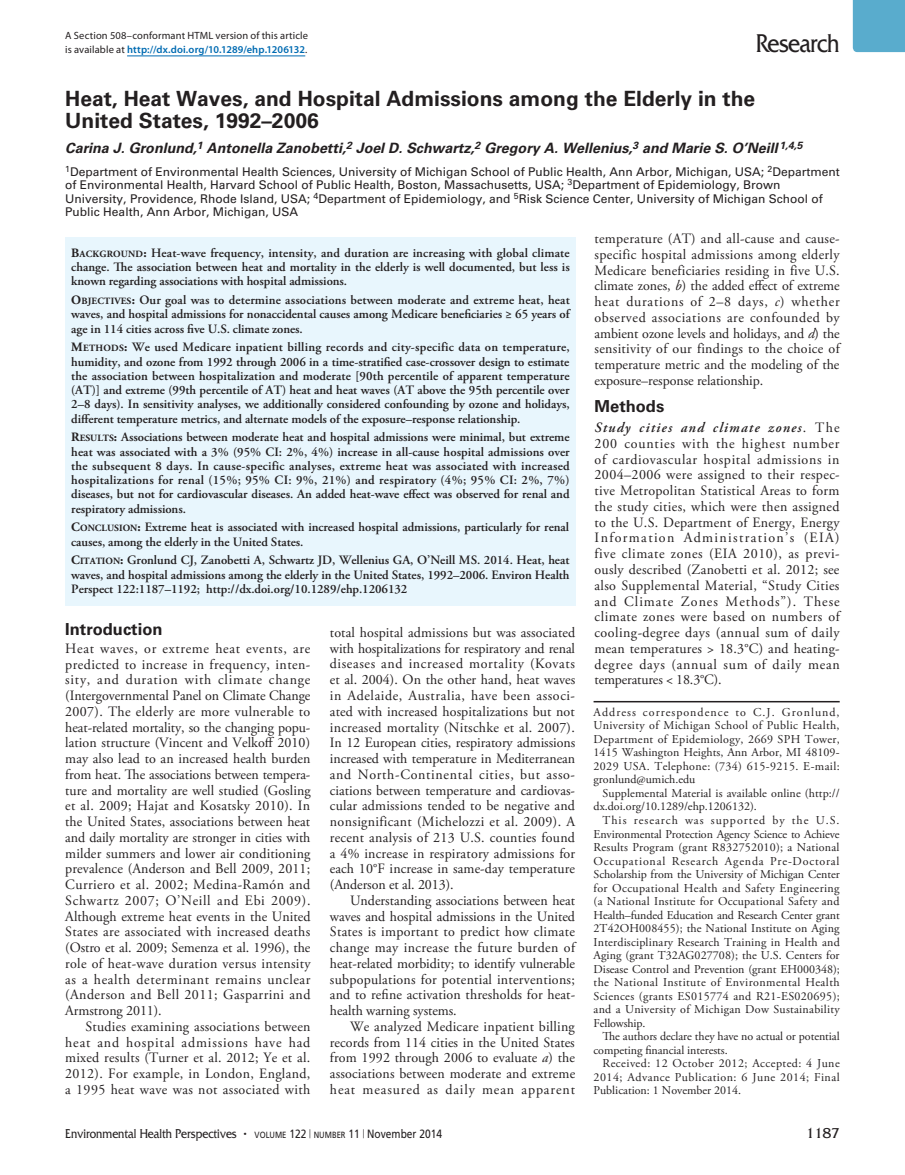
<style>
.page{position:relative;width:905px;height:1175px;background:#fff}
.page>*{position:absolute;margin:0;border:0;box-sizing:border-box;transform-origin:0 0}
.t1{font:27px "Friz Quadrata Std";letter-spacing:-.02em;color:#231f20;scale:.85 1}
.t2{font:700 21px/22.5px "Univers LT Std";color:#231f20}
.t3{font:700 16.5px "Univers LT Std";color:#231f20}
.t4{font:15px "Friz Quadrata Std";color:#231f20}
.t5{font:14.25px/15.8px "Adobe Garamond Pro";letter-spacing:.01em;color:#231f20;text-align:justify}
.t6{font:italic 700 14.25px "Univers LT Std";color:#231f20}
.t7{font:13.5px "Friz Quadrata Std";color:#231f20;scale:.85 1}
.t8{font:600 12.75px/14.2px "Adobe Garamond Pro";letter-spacing:-.005em;color:#231f20;text-align:justify}
.t9{font:12px/13.5px "Adobe Garamond Pro";color:#231f20;text-align:justify}
.t10{font:12px/13.5px "Univers LT Std";color:#231f20}
.t11{font:10.5px/13.5px "Myriad Pro";letter-spacing:.015em;color:#231f20}
.s1{font-weight:600;color:#006bb2}
.s2{font-weight:700}
.s3{font-weight:700;font-size:9.6px}
.s4{font-style:italic}
.s5{font-weight:600;font-style:italic}
.s6{font-size:12px}
.s7{font-family:"Frutiger LT Std";font-size:9px}
.s8{font-family:"Frutiger LT Std";font-size:12px}
.s9{font-family:"Frutiger LT Std";font-weight:300;font-size:9px}
</style>
<div class="page">
<div style="left:852px;top:0;width:52px;height:52px;background:#59accd"></div>
<hr style="left:127px;top:56px;width:178px;height:1px;background:#006bb2">
<hr style="left:593px;top:701px;width:246px;height:1px;background:#231f20">
<div style="left:65px;top:237px;width:510px;height:368px;background:#e8f6fd"></div>
<p class="t11" style="left:65px;top:29px;width:244px">A Section 508–conformant HTML version of this article is available at <span class="s1">http://dx.doi.org/10.1289/ehp.1206132</span>.</p>
<h1 class="t1" style="left:755px;top:28px;width:100px">Research</h1>
<h2 class="t2" style="left:65px;top:87px;width:691px">Heat, Heat Waves, and Hospital Admissions among the Elderly in the<br>United States, 1992–2006</h2>
<p class="t6" style="left:65px;top:140px;width:738px">Carina J. Gronlund,<sup>1</sup> Antonella Zanobetti,<sup>2</sup> Joel D. Schwartz,<sup>2</sup> Gregory A. Wellenius,<sup>3</sup> and Marie S. O’Neill <sup>1,4,5</sup></p>
<p class="t10" style="left:65px;top:165px;width:776px"><sup>1</sup>Department of Environmental Health Sciences, University of Michigan School of Public Health, Ann Arbor, Michigan, USA; <sup>2</sup>Department of Environmental Health, Harvard School of Public Health, Boston, Massachusetts, USA; <sup>3</sup>Department of Epidemiology, Brown University, Providence, Rhode Island, USA; <sup>4</sup>Department of Epidemiology, and <sup>5</sup>Risk Science Center, University of Michigan School of Public Health, Ann Arbor, Michigan, USA</p>
<p class="t8" style="left:71px;top:246px;width:500px"><span class="s2">B</span><span class="s3">ACKGROUND</span><span class="s2">:</span> Heat-wave frequency, intensity, and duration are increasing with global climate change. The association between heat and mortality in the elderly is well documented, but less is known regarding associations with hospital admissions.</p>
<p class="t8" style="left:71px;top:293px;width:500px"><span class="s2">O</span><span class="s3">BJECTIVES</span><span class="s2">:</span> Our goal was to determine associations between moderate and extreme heat, heat waves, and hospital admissions for nonaccidental causes among Medicare beneficiaries ≥ 65 years of age in 114 cities across five U.S. climate zones.</p>
<p class="t8" style="left:71px;top:340px;width:500px"><span class="s2">M</span><span class="s3">ETHODS</span><span class="s2">:</span> We used Medicare inpatient billing records and city-specific data on temperature, humidity, and ozone from 1992 through 2006 in a time-stratified case-crossover design to estimate the association between hospitalization and moderate [90th percentile of apparent temperature (AT)] and extreme (99th percentile of AT) heat and heat waves (AT above the 95th percentile over 2–8 days). In sensitivity analyses, we additionally considered confounding by ozone and holidays, different temperature metrics, and alternate models of the exposure–response relationship.</p>
<p class="t8" style="left:71px;top:430px;width:500px"><span class="s2">R</span><span class="s3">ESULTS</span><span class="s2">:</span> Associations between moderate heat and hospital admissions were minimal, but extreme heat was associated with a 3% (95% CI: 2%, 4%) increase in all-cause hospital admissions over the subsequent 8 days. In cause-specific analyses, extreme heat was associated with increased hospitalizations for renal (15%; 95% CI: 9%, 21%) and respiratory (4%; 95% CI: 2%, 7%) diseases, but not for cardiovascular diseases. An added heat-wave effect was observed for renal and respiratory admissions.</p>
<p class="t8" style="left:71px;top:520px;width:499px"><span class="s2">C</span><span class="s3">ONCLUSION</span><span class="s2">:</span> Extreme heat is associated with increased hospital admissions, particularly for renal causes, among the elderly in the United States.</p>
<p class="t8" style="left:71px;top:553px;width:500px"><span class="s2">C</span><span class="s3">ITATION</span><span class="s2">:</span> Gronlund CJ, Zanobetti A, Schwartz JD, Wellenius GA, O’Neill MS. 2014. Heat, heat waves, and hospital admissions among the elderly in the United States, 1992–2006. Environ Health Perspect 122:1187–1192; http://dx.doi.org/10.1289/ehp.1206132</p>
<p class="t5" style="left:594px;top:231px;width:247px">temperature (AT) and all-cause and cause&shy;specific hospital admissions among elderly Medicare beneficiaries residing in five U.S. climate zones, <span class="s4">b</span>) the added effect of extreme heat durations of 2–8 days, <span class="s4">c</span>) whether observed associations are confounded by ambient ozone levels and holidays, and <span class="s4">d</span>) the sensitivity of our findings to the choice of temperature metric and the modeling of the exposure–response relationship.</p>
<p class="t3" style="left:594px;top:396px;width:71px">Methods</p>
<p class="t5" style="left:594px;top:420px;width:247px"><span class="s5">Study cities and climate zones</span>. The 200 counties with the highest number of cardiovascular hospital admissions in 2004–2006 were assigned to their respec&shy;tive Metropolitan Statistical Areas to form the study cities, which were then assigned to the U.S. Department of Energy, Energy Information Administration’s (EIA) five climate zones (EIA 2010), as previ&shy;ously described (Zanobetti et al. 2012; see also Supplemental Material, “Study Cities and Climate Zones Methods”). These climate zones were based on numbers of cooling-degree days (annual sum of daily mean temperatures &gt; 18.3°C) and heating&shy;degree days (annual sum of daily mean temperatures &lt; 18.3°C).</p>
<p class="t9" style="left:593px;top:706px;width:248px">Address correspondence to C.J. Gronlund, University of Michigan School of Public Health, Department of Epidemiology, 2669 SPH Tower, 1415 Washington Heights, Ann Arbor, MI 48109- 2029 USA. Telephone: (734) 615-9215. E-mail: gronlund@umich.edu</p>
<p class="t9" style="left:593px;top:787px;width:248px;text-indent:9px">Supplemental Material is available online (http:// dx.doi.org/10.1289/ehp.1206132).</p>
<p class="t9" style="left:593px;top:814px;width:248px;text-indent:9px">This research was supported by the U.S.<br>Environmental Protection Agency Science to Achieve Results Program (grant R832752010); a National Occupational Research Agenda Pre-Doctoral Scholarship from the University of Michigan Center for Occupational Health and Safety Engineering (a National Institute for Occupational Safety and Health–funded Education and Research Center grant 2T42OH008455); the National Institute on Aging Interdisciplinary Research Training in Health and Aging (grant T32AG027708); the U.S. Centers for Disease Control and Prevention (grant EH000348); the National Institute of Environmental Health Sciences (grants ES015774 and R21-ES020695); and a University of Michigan Dow Sustainability Fellowship.</p>
<p class="t9" style="left:593px;top:1030px;width:247px;text-indent:9px">The authors declare they have no actual or potential competing financial interests.</p>
<p class="t9" style="left:593px;top:1057px;width:248px;text-indent:9px">Received: 12 October 2012; Accepted: 4 June 2014; Advance Publication: 6 June 2014; Final Publication: 1 November 2014.</p>
<p class="t3" style="left:65px;top:620px;width:99px">Introduction</p>
<p class="t5" style="left:65px;top:641px;width:247px">Heat waves, or extreme heat events, are predicted to increase in frequency, inten&shy;sity, and duration with climate change (Intergovernmental Panel on Climate Change 2007). The elderly are more vulnerable to heat-related mortality, so the changing popu&shy;lation structure (Vincent and Velkoff 2010) may also lead to an increased health burden from heat. The associations between tempera&shy;ture and mortality are well studied (Gosling et al. 2009; Hajat and Kosatsky 2010). In the United States, associations between heat and daily mortality are stronger in cities with milder summers and lower air conditioning prevalence (Anderson and Bell 2009, 2011; Curriero et al. 2002; Medina-Ramón and Schwartz 2007; O’Neill and Ebi 2009).<br>Although extreme heat events in the United States are associated with increased deaths (Ostro et al. 2009; Semenza et al. 1996), the role of heat-wave duration versus intensity as a health determinant remains unclear (Anderson and Bell 2011; Gasparrini and Armstrong 2011).</p>
<p class="t5" style="left:65px;top:1019px;width:247px;text-indent:20px">Studies examining associations between heat and hospital admissions have had mixed results (Turner et al. 2012; Ye et al.<br>2012). For example, in London, England, a 1995 heat wave was not associated with</p>
<p class="t5" style="left:330px;top:625px;width:247px">total hospital admissions but was associated with hospitalizations for respiratory and renal diseases and increased mortality (Kovats et al. 2004). On the other hand, heat waves in Adelaide, Australia, have been associ&shy;ated with increased hospitalizations but not increased mortality (Nitschke et al. 2007).<br>In 12 European cities, respiratory admissions increased with temperature in Mediterranean and North-Continental cities, but asso&shy;ciations between temperature and cardiovas&shy;cular admissions tended to be negative and nonsignificant (Michelozzi et al. 2009). A recent analysis of 213 U.S. counties found a 4% increase in respiratory admissions for each 10°F increase in same-day temperature (Anderson et al. 2013).</p>
<p class="t5" style="left:330px;top:893px;width:247px;text-indent:20px">Understanding associations between heat waves and hospital admissions in the United States is important to predict how climate change may increase the future burden of heat-related morbidity; to identify vulnerable subpopulations for potential interventions; and to refine activation thresholds for heat&shy;health warning systems.</p>
<p class="t5" style="left:330px;top:1019px;width:247px;text-indent:20px">We analyzed Medicare inpatient billing records from 114 cities in the United States from 1992 through 2006 to evaluate <span class="s4">a</span>) the associations between moderate and extreme heat measured as daily mean apparent</p>
<p class="t7" style="left:65px;top:1125px;width:445px">Environmental Health Perspectives <span class="s6">•</span> <span class="s7">VOLUME</span> <span class="s8">122</span> <span class="s9">|</span> <span class="s7">NUMBER</span> <span class="s8">11</span> <span class="s9">|</span> <span class="s8">November 2014</span></p>
<p class="t4" style="left:806px;top:1124px;width:35px">1187</p>
</div>
